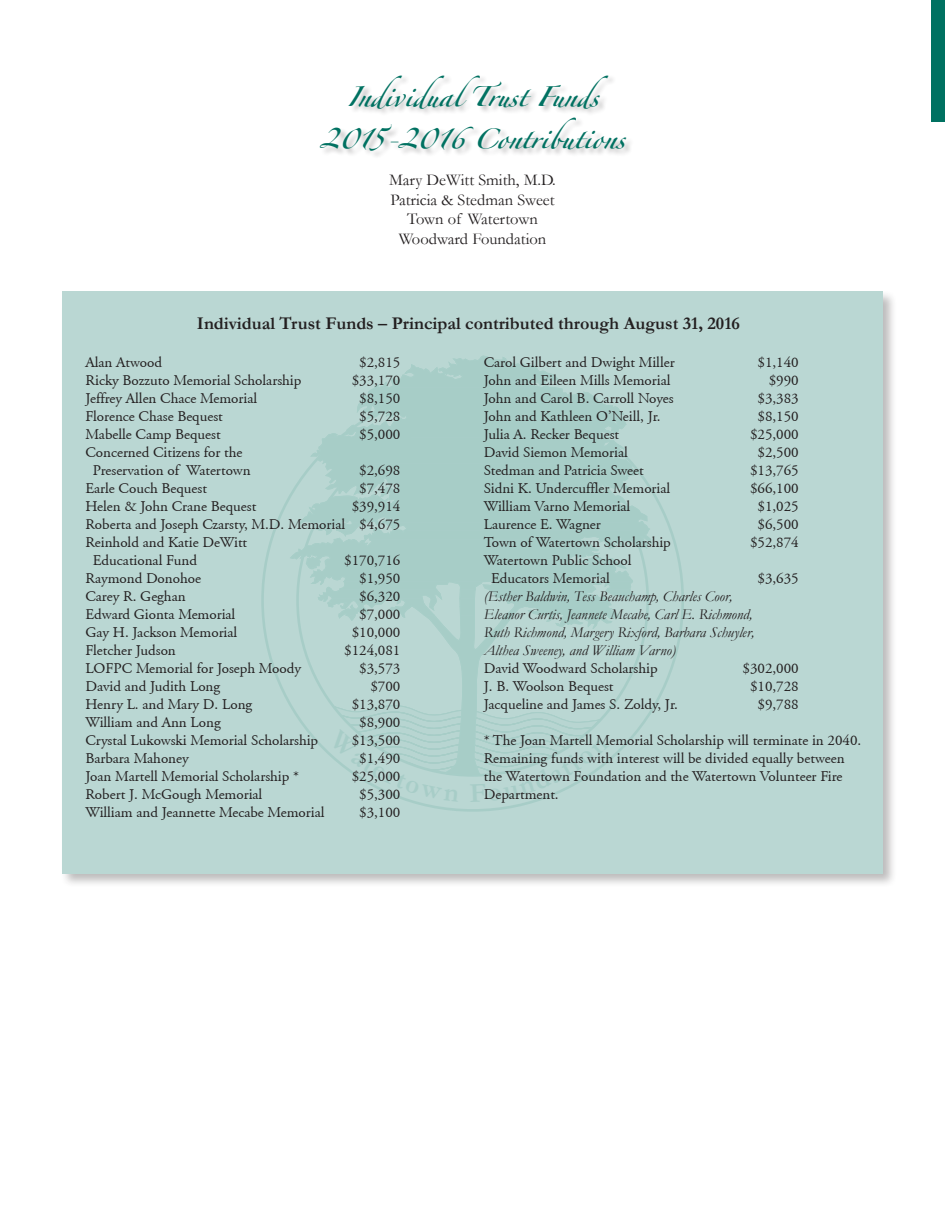
<style>
.page{position:relative;width:945px;height:1215px;background:#fff}
.page>*{position:absolute;margin:0;border:0;box-sizing:border-box;transform-origin:0 0}
.t1{font:45px/42px "Zapfino Forte LT Pro";color:#007161;text-align:center}
.t2{font:700 18px "Garamond";color:#231f20}
.t3{font:16.5px/19.5px "Garamond";color:#231f20;text-align:center}
.t4{font:15px/18px "Adobe Garamond";color:#231f20}
.t5{font:italic 15px/18px "Garamond";color:#231f20}
</style>
<div class="page">
<div style="left:61px;top:290px;width:837px;height:598px;background:#231f20;opacity:.3"></div>
<div style="left:62px;top:291px;width:821px;height:582px;background:#bad7d3"></div>
<svg style="left:261px;top:493px;width:423px;height:319px"></svg>
<div style="left:320px;top:75px;width:315px;height:84px;background:#231f20;opacity:.3"></div>
<div style="left:932px;top:0;width:13px;height:122px;background:#007161"></div>
<svg style="left:288px;top:355px;width:366px;height:446px"></svg>
<h1 class="t1" style="left:320px;top:69px;width:306px">Individual Trust Funds<br>2015-2016 Contributions</h1>
<p class="t3" style="left:389px;top:170px;width:168px">Mary DeWitt Smith, M.D.<br>Patricia &amp; Stedman Sweet<br>Town of Watertown<br>Woodward Foundation</p>
<p class="t2" style="left:197px;top:313px;width:545px">Individual Trust Funds – Principal contributed through August 31, 2016</p>
<p class="t4" style="left:85px;top:353px;width:78px">Alan Atwood</p>
<p class="t4" style="left:359px;top:353px;width:43px">$2,815</p>
<p class="t4" style="left:85px;top:371px;width:217px">Ricky Bozzuto Memorial Scholarship</p>
<p class="t4" style="left:352px;top:371px;width:50px">$33,170</p>
<p class="t4" style="left:85px;top:389px;width:173px">Jeffrey Allen Chace Memorial</p>
<p class="t4" style="left:359px;top:389px;width:43px">$8,150</p>
<p class="t4" style="left:85px;top:407px;width:139px">Florence Chase Bequest</p>
<p class="t4" style="left:359px;top:407px;width:43px">$5,728</p>
<p class="t4" style="left:85px;top:425px;width:137px">Mabelle Camp Bequest</p>
<p class="t4" style="left:359px;top:425px;width:43px">$5,000</p>
<p class="t4" style="left:85px;top:443px;width:167px;text-align:center">Concerned Citizens for the<br>Preservation of Watertown</p>
<p class="t4" style="left:359px;top:461px;width:43px">$2,698</p>
<p class="t4" style="left:85px;top:479px;width:123px">Earle Couch Bequest</p>
<p class="t4" style="left:359px;top:479px;width:43px">$7,478</p>
<p class="t4" style="left:85px;top:497px;width:172px">Helen &amp; John Crane Bequest</p>
<p class="t4" style="left:352px;top:497px;width:50px">$39,914</p>
<p class="t4" style="left:85px;top:515px;width:316px">Roberta and Joseph Czarsty, M.D. Memorial $4,675</p>
<p class="t4" style="left:85px;top:533px;width:163px">Reinhold and Katie DeWitt</p>
<p class="t4" style="left:93px;top:551px;width:106px">Educational Fund</p>
<p class="t4" style="left:344px;top:551px;width:58px">$170,716</p>
<p class="t4" style="left:85px;top:569px;width:117px">Raymond Donohoe</p>
<p class="t4" style="left:359px;top:569px;width:43px">$1,950</p>
<p class="t4" style="left:85px;top:587px;width:102px">Carey R. Geghan</p>
<p class="t4" style="left:359px;top:587px;width:43px">$6,320</p>
<p class="t4" style="left:85px;top:605px;width:151px">Edward Gionta Memorial</p>
<p class="t4" style="left:359px;top:605px;width:43px">$7,000</p>
<p class="t4" style="left:85px;top:623px;width:153px">Gay H. Jackson Memorial</p>
<p class="t4" style="left:352px;top:623px;width:50px">$10,000</p>
<p class="t4" style="left:85px;top:641px;width:92px">Fletcher Judson</p>
<p class="t4" style="left:344px;top:641px;width:58px">$124,081</p>
<p class="t4" style="left:85px;top:659px;width:217px">LOFPC Memorial for Joseph Moody</p>
<p class="t4" style="left:359px;top:659px;width:43px">$3,573</p>
<p class="t4" style="left:85px;top:677px;width:136px">David and Judith Long</p>
<p class="t4" style="left:370px;top:677px;width:31px">$700</p>
<p class="t4" style="left:85px;top:695px;width:168px">Henry L. and Mary D. Long</p>
<p class="t4" style="left:352px;top:695px;width:50px">$13,870</p>
<p class="t4" style="left:85px;top:713px;width:137px">William and Ann Long</p>
<p class="t4" style="left:359px;top:713px;width:43px">$8,900</p>
<p class="t4" style="left:85px;top:731px;width:234px">Crystal Lukowski Memorial Scholarship</p>
<p class="t4" style="left:352px;top:731px;width:50px">$13,500</p>
<p class="t4" style="left:85px;top:749px;width:105px">Barbara Mahoney</p>
<p class="t4" style="left:359px;top:749px;width:43px">$1,490</p>
<p class="t4" style="left:85px;top:767px;width:215px">Joan Martell Memorial Scholarship *</p>
<p class="t4" style="left:352px;top:767px;width:50px">$25,000</p>
<p class="t4" style="left:85px;top:785px;width:178px">Robert J. McGough Memorial</p>
<p class="t4" style="left:359px;top:785px;width:43px">$5,300</p>
<p class="t4" style="left:85px;top:803px;width:241px">William and Jeannette Mecabe Memorial</p>
<p class="t4" style="left:359px;top:803px;width:43px">$3,100</p>
<p class="t4" style="left:484px;top:353px;width:192px">Carol Gilbert and Dwight Miller</p>
<p class="t4" style="left:758px;top:353px;width:43px">$1,140</p>
<p class="t4" style="left:484px;top:371px;width:188px">John and Eileen Mills Memorial</p>
<p class="t4" style="left:769px;top:371px;width:31px">$990</p>
<p class="t4" style="left:484px;top:389px;width:191px">John and Carol B. Carroll Noyes</p>
<p class="t4" style="left:758px;top:389px;width:43px">$3,383</p>
<p class="t4" style="left:484px;top:407px;width:178px">John and Kathleen O’Neill, Jr.</p>
<p class="t4" style="left:758px;top:407px;width:43px">$8,150</p>
<p class="t4" style="left:484px;top:425px;width:137px">Julia A. Recker Bequest</p>
<p class="t4" style="left:750px;top:425px;width:50px">$25,000</p>
<p class="t4" style="left:484px;top:443px;width:146px">David Siemon Memorial</p>
<p class="t4" style="left:758px;top:443px;width:43px">$2,500</p>
<p class="t4" style="left:484px;top:461px;width:161px">Stedman and Patricia Sweet</p>
<p class="t4" style="left:750px;top:461px;width:50px">$13,765</p>
<p class="t4" style="left:484px;top:479px;width:188px">Sidni K. Undercuffler Memorial</p>
<p class="t4" style="left:750px;top:479px;width:50px">$66,100</p>
<p class="t4" style="left:484px;top:497px;width:148px">William Varno Memorial</p>
<p class="t4" style="left:758px;top:497px;width:43px">$1,025</p>
<p class="t4" style="left:484px;top:515px;width:119px">Laurence E. Wagner</p>
<p class="t4" style="left:758px;top:515px;width:43px">$6,500</p>
<p class="t4" style="left:484px;top:533px;width:189px">Town of Watertown Scholarship</p>
<p class="t4" style="left:750px;top:533px;width:50px">$52,874</p>
<p class="t4" style="left:491px;top:551px;width:142px;text-indent:-8px">Watertown Public School<br>Educators Memorial</p>
<p class="t4" style="left:758px;top:569px;width:43px">$3,635</p>
<p class="t5" style="left:484px;top:587px;width:272px">(Esther Baldwin, Tess Beauchamp, Charles Coor, Eleanor Curtis, Jeannete Mecabe, Carl E. Richmond, Ruth Richmond, Margery Rixford, Barbara Schuyler, Althea Sweeney, and William Varno)</p>
<p class="t4" style="left:484px;top:659px;width:175px">David Woodward Scholarship</p>
<p class="t4" style="left:743px;top:659px;width:58px">$302,000</p>
<p class="t4" style="left:484px;top:677px;width:131px">J. B. Woolson Bequest</p>
<p class="t4" style="left:750px;top:677px;width:50px">$10,728</p>
<p class="t4" style="left:484px;top:695px;width:196px">Jacqueline and James S. Zoldy, Jr.</p>
<p class="t4" style="left:758px;top:695px;width:43px">$9,788</p>
<p class="t4" style="left:484px;top:731px;width:379px">* The Joan Martell Memorial Scholarship will terminate in 2040.<br>Remaining funds with interest will be divided equally between the Watertown Foundation and the Watertown Volunteer Fire Department.</p>
</div>
